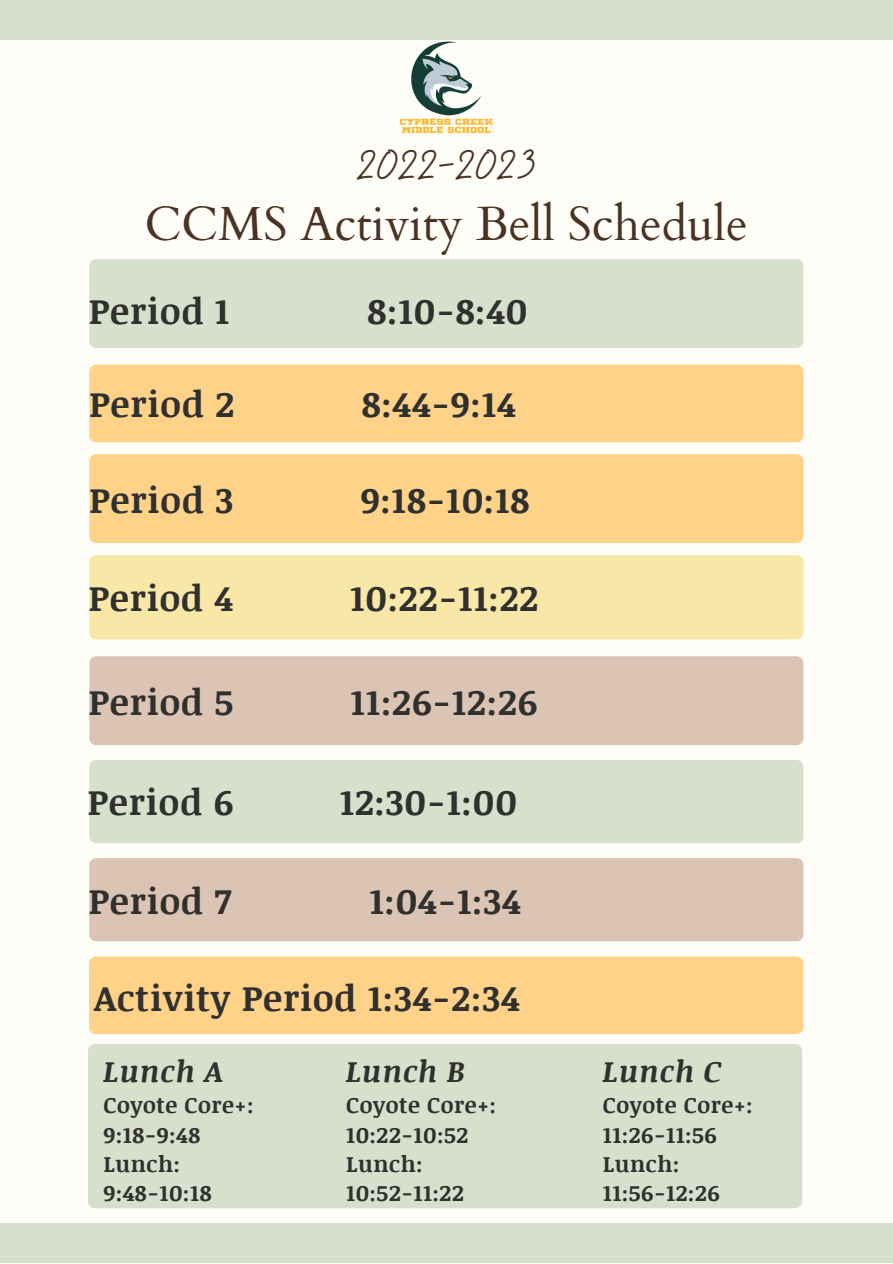
<style>
.page{position:relative;width:893px;height:1264px;background:#fff}
.page>*{position:absolute;margin:0;border:0;box-sizing:border-box;transform-origin:0 0}
.t1{font:48px "Cardo";color:#4b3323}
.t2{font:37.5px "Halimun";color:#4b3323}
.t3{font:700 36px "Noticia Text";letter-spacing:.025em;color:#30302f}
.t4{font:italic 700 30px "Noticia Text";letter-spacing:.025em;color:#30302f}
.t5{font:700 22.5px/29.2px "Noticia Text";letter-spacing:.025em;color:#30302f}
</style>
<div class="page">
<div style="left:0;top:0;width:892px;height:1262px;background:#fffdf7"></div>
<div style="left:0;top:0;width:892px;height:39px;background:#d7e0cc"></div>
<div style="left:0;top:1223px;width:892px;height:39px;background:#d7e0cc"></div>
<div style="left:89px;top:365px;width:714px;height:77px;background:#ffd28a;border-radius:7px"></div>
<div style="left:89px;top:259px;width:714px;height:89px;background:#d7e0cc;border-radius:7px"></div>
<div style="left:89px;top:656px;width:714px;height:89px;background:#dbc4b4;border-radius:7px"></div>
<div style="left:89px;top:760px;width:714px;height:83px;background:#d7e0cc;border-radius:7px"></div>
<div style="left:89px;top:858px;width:714px;height:83px;background:#dbc4b4;border-radius:7px"></div>
<div style="left:89px;top:555px;width:714px;height:84px;background:#f8e7a6;border-radius:7px"></div>
<div style="left:89px;top:454px;width:714px;height:89px;background:#ffd28a;border-radius:7px"></div>
<img style="left:398px;top:39px;width:96px;height:94px">
<div style="left:89px;top:956px;width:714px;height:78px;background:#ffd28a;border-radius:7px"></div>
<div style="left:88px;top:1044px;width:714px;height:164px;background:#d7e0cc;border-radius:7px"></div>
<p class="t2" style="left:357px;top:145px;width:181px">2022-2023</p>
<h1 class="t1" style="left:145px;top:192px;width:604px">CCMS Activity Bell Schedule</h1>
<p class="t3" style="left:89px;top:285px;width:142px">Period 1</p>
<p class="t3" style="left:367px;top:285px;width:161px">8:10-8:40</p>
<p class="t3" style="left:89px;top:378px;width:146px">Period 2</p>
<p class="t3" style="left:362px;top:378px;width:155px">8:44-9:14</p>
<p class="t3" style="left:89px;top:474px;width:145px">Period 3</p>
<p class="t3" style="left:361px;top:474px;width:170px">9:18-10:18</p>
<p class="t3" style="left:88px;top:572px;width:146px">Period 4</p>
<p class="t3" style="left:350px;top:572px;width:190px">10:22-11:22</p>
<p class="t3" style="left:94px;top:572px;width:142px">Period 1</p>
<p class="t3" style="left:362px;top:572px;width:165px">8:10-9:00</p>
<p class="t3" style="left:88px;top:676px;width:146px">Period 5</p>
<p class="t3" style="left:350px;top:676px;width:188px">11:26-12:26</p>
<p class="t3" style="left:88px;top:776px;width:147px">Period 6</p>
<p class="t3" style="left:339px;top:776px;width:179px">12:30-1:00</p>
<p class="t3" style="left:88px;top:874px;width:144px">Period 7</p>
<p class="t3" style="left:369px;top:874px;width:153px">1:04-1:34</p>
<p class="t3" style="left:94px;top:972px;width:427px">Activity Period 1:34-2:34</p>
<p class="t4" style="left:103px;top:1049px;width:121px">Lunch A</p>
<p class="t5" style="left:103px;top:1089px;width:151px">Coyote Core+:<br>9:18-9:48<br>Lunch:<br>9:48-10:18</p>
<p class="t4" style="left:346px;top:1049px;width:120px">Lunch B</p>
<p class="t5" style="left:346px;top:1089px;width:151px">Coyote Core+:<br>10:22-10:52<br>Lunch:<br>10:52-11:22</p>
<p class="t4" style="left:602px;top:1049px;width:120px">Lunch C</p>
<p class="t5" style="left:602px;top:1089px;width:151px">Coyote Core+:<br>11:26-11:56<br>Lunch:<br>11:56-12:26</p>
</div>
